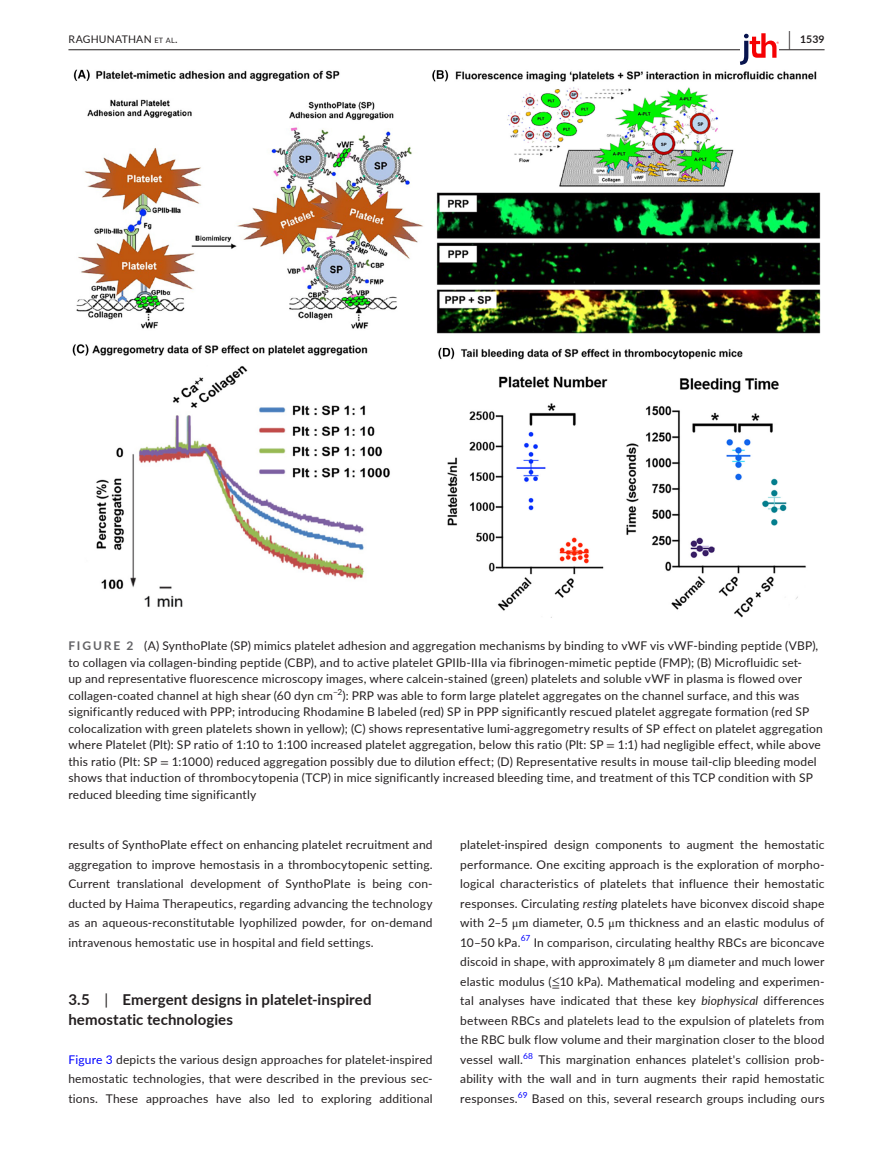
<style>
.page{position:relative;width:893px;height:1174px;background:#fff}
.page>*{position:absolute;margin:0;border:0;box-sizing:border-box;transform-origin:0 0}
.t1{font:700 15px/19.5px "Lato";letter-spacing:.005em;color:#231f20}
.t2{font:12px/19.5px "Lato";letter-spacing:.015em;color:#231f20;text-align:justify}
.t3{font:10.5px "Lato";letter-spacing:.02em;color:#231f20}
.t4{font:700 10.5px "Lato";color:#231f20}
.t5{font:8.4px "Lato";color:#231f20}
.s1{font-size:7.35px}
.s2{font-size:19.5px}
.s3{font-weight:700;color:#636366}
.s4{font-family:"STIX"}
.s5{font-weight:400}
.s6{color:#00f}
.s7{font-style:italic}
</style>
<div class="page">
<hr style="left:68px;top:49px;width:756px;height:1px;background:#231f20">
<svg style="left:740px;top:33px;width:39px;height:32px"></svg>
<img style="left:72px;top:69px;width:749px;height:549px">
<p class="t3" style="left:68px;top:31px;width:111px">RAGHUNATHAN <span class="s1">et al</span>.</p>
<p class="t4" style="left:789px;top:31px;width:37px"><span class="s2">|</span> 1539</p>
<p class="t2" style="left:68px;top:637px;width:751px;line-height:16.5px;text-align:left"><span class="s3">FIGURE 2</span> (A) SynthoPlate (SP) mimics platelet adhesion and aggregation mechanisms by binding to vWF vis vWF-binding peptide (VBP), to collagen via collagen-binding peptide (CBP), and to active platelet GPIIb-IIIa via fibrinogen-mimetic peptide (FMP); (B) Microfluidic set&shy;up and representative fluorescence microscopy images, where calcein-stained (green) platelets and soluble vWF in plasma is flowed over collagen-coated channel at high shear (60 dyn cm</p>
<p class="t5" style="left:333px;top:685px;width:11px">−2</p>
<p class="t2" style="left:68px;top:687px;width:756px;line-height:16.5px;text-align:left;text-indent:274px">): PRP was able to form large platelet aggregates on the channel surface, and this was significantly reduced with PPP; introducing Rhodamine B labeled (red) SP in PPP significantly rescued platelet aggregate formation (red SP colocalization with green platelets shown in yellow); (C) shows representative lumi-aggregometry results of SP effect on platelet aggregation where Platelet (Plt): SP ratio of 1:10 to 1:100 increased platelet aggregation, below this ratio (Plt: SP <span class="s4">=</span> 1:1) had negligible effect, while above this ratio (Plt: SP <span class="s4">=</span> 1:1000) reduced aggregation possibly due to dilution effect; (D) Representative results in mouse tail-clip bleeding model shows that induction of thrombocytopenia (TCP) in mice significantly increased bleeding time, and treatment of this TCP condition with SP reduced bleeding time significantly</p>
<p class="t2" style="left:68px;top:834px;width:366px">results of SynthoPlate effect on enhancing platelet recruitment and aggregation to improve hemostasis in a thrombocytopenic setting.<br>Current translational development of SynthoPlate is being con&shy;ducted by Haima Therapeutics, regarding advancing the technology as an aqueous-reconstitutable lyophilized powder, for on-demand intravenous hemostatic use in hospital and field settings.</p>
<p class="t1" style="left:68px;top:989px;width:305px">3.5 <span class="s5">|</span> Emergent designs in platelet-inspired hemostatic technologies</p>
<p class="t2" style="left:68px;top:1049px;width:366px"><span class="s6">Figure 3</span> depicts the various design approaches for platelet-inspired hemostatic technologies, that were described in the previous sec&shy;tions. These approaches have also led to exploring additional</p>
<p class="t2" style="left:460px;top:834px;width:366px">platelet-inspired design components to augment the hemostatic performance. One exciting approach is the exploration of morpho&shy;logical characteristics of platelets that influence their hemostatic responses. Circulating <span class="s7">resting</span> platelets have biconvex discoid shape with 2–5 <span class="s4">μ</span>m diameter, 0.5 <span class="s4">μ</span>m thickness and an elastic modulus of 10–50 kPa.<sup>67</sup> In comparison, circulating healthy RBCs are biconcave discoid in shape, with approximately 8 <span class="s4">μ</span>m diameter and much lower elastic modulus (<span class="s4">≦</span>10 kPa). Mathematical modeling and experimen&shy;tal analyses have indicated that these key <span class="s7">biophysical</span> differences between RBCs and platelets lead to the expulsion of platelets from the RBC bulk flow volume and their margination closer to the blood vessel wall.<sup>68</sup> This margination enhances platelet's collision prob&shy;ability with the wall and in turn augments their rapid hemostatic responses.<sup>69</sup> Based on this, several research groups including ours</p>
</div>
